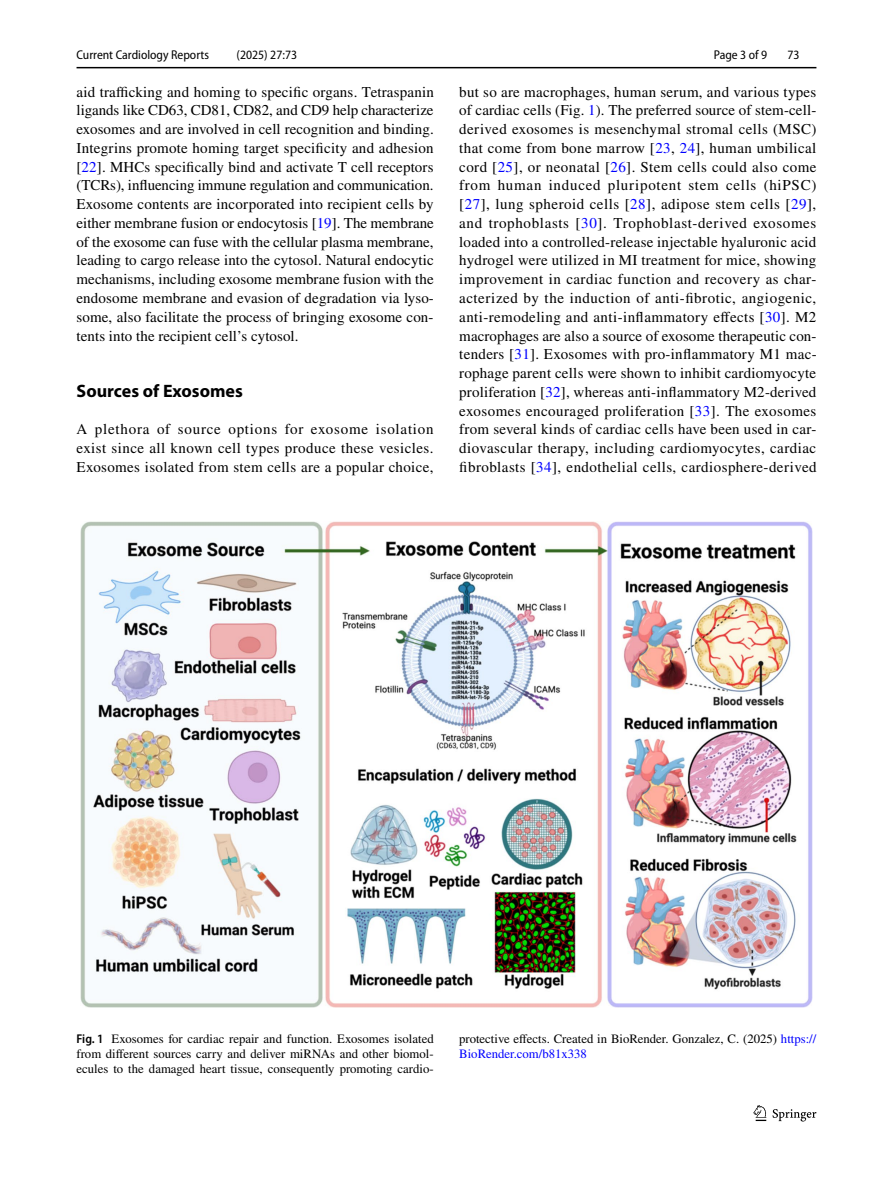
<style>
.page{position:relative;width:893px;height:1187px;background:#fff}
.page>*{position:absolute;margin:0;border:0;box-sizing:border-box;transform-origin:0 0}
.t1{font:700 18px "Myriad Pro";color:#000}
.t2{font:15px/18.8px "STIX";letter-spacing:.02em;color:#000;text-align:justify}
.t3{font:12.75px/15px "STIX";color:#000;text-align:justify}
.t4{font:semi-condensed 12.75px "Myriad Pro";color:#000}
.s1{color:#00f}
.s2{font-family:"Myriad Pro";font-weight:600;font-stretch:semi-condensed}
</style>
<div class="page">
<hr style="left:77px;top:67px;width:739px;height:1px;background:#000">
<svg style="left:753px;top:1105px;width:13px;height:15px"></svg>
<svg style="left:773px;top:1109px;width:43px;height:12px"></svg>
<img style="left:80px;top:521px;width:733px;height:486px">
<p class="t4" style="left:77px;top:48px;width:134px">Current Cardiology Reports</p>
<p class="t4" style="left:237px;top:48px;width:62px">(2025) 27:73</p>
<p class="t4" style="left:714px;top:48px;width:55px">Page 3 of 9</p>
<p class="t4" style="left:787px;top:48px;width:14px">73</p>
<p class="t2" style="left:77px;top:83px;width:359px">aid trafficking and homing to specific organs. Tetraspanin ligands like CD63, CD81, CD82, and CD9 help characterize exosomes and are involved in cell recognition and binding.<br>Integrins promote homing target specificity and adhesion [<span class="s1">22</span>]. MHCs specifically bind and activate T cell receptors (TCRs), influencing immune regulation and communication.<br>Exosome contents are incorporated into recipient cells by either membrane fusion or endocytosis [<span class="s1">19</span>]. The membrane of the exosome can fuse with the cellular plasma membrane, leading to cargo release into the cytosol. Natural endocytic mechanisms, including exosome membrane fusion with the endosome membrane and evasion of degradation via lyso&shy;some, also facilitate the process of bringing exosome con&shy;tents into the recipient cell’s cytosol.</p>
<p class="t2" style="left:459px;top:83px;width:359px">but so are macrophages, human serum, and various types of cardiac cells (Fig. <span class="s1">1</span>). The preferred source of stem-cell&shy;derived exosomes is mesenchymal stromal cells (MSC) that come from bone marrow [<span class="s1">23</span>, <span class="s1">24</span>], human umbilical cord [<span class="s1">25</span>], or neonatal [<span class="s1">26</span>]. Stem cells could also come from human induced pluripotent stem cells (hiPSC) [<span class="s1">27</span>], lung spheroid cells [<span class="s1">28</span>], adipose stem cells [<span class="s1">29</span>], and trophoblasts [<span class="s1">30</span>]. Trophoblast-derived exosomes loaded into a controlled-release injectable hyaluronic acid hydrogel were utilized in MI treatment for mice, showing improvement in cardiac function and recovery as char&shy;acterized by the induction of anti-fibrotic, angiogenic, anti-remodeling and anti-inflammatory effects [<span class="s1">30</span>]. M2 macrophages are also a source of exosome therapeutic con&shy;tenders [<span class="s1">31</span>]. Exosomes with pro-inflammatory M1 mac&shy;rophage parent cells were shown to inhibit cardiomyocyte proliferation [<span class="s1">32</span>], whereas anti-inflammatory M2-derived exosomes encouraged proliferation [<span class="s1">33</span>]. The exosomes from several kinds of cardiac cells have been used in car&shy;diovascular therapy, including cardiomyocytes, cardiac fibroblasts [<span class="s1">34</span>], endothelial cells, cardiosphere-derived</p>
<p class="t1" style="left:77px;top:379px;width:168px">Sources of Exosomes</p>
<p class="t2" style="left:77px;top:421px;width:359px">A plethora of source options for exosome isolation exist since all known cell types produce these vesicles.<br>Exosomes isolated from stem cells are a popular choice,</p>
<p class="t3" style="left:77px;top:1032px;width:359px"><span class="s2">Fig. 1</span> Exosomes for cardiac repair and function. Exosomes isolated from different sources carry and deliver miRNAs and other biomol&shy;ecules to the damaged heart tissue, consequently promoting cardio-</p>
<p class="t3" style="left:459px;top:1031px;width:359px">protective effects. Created in BioRender. Gonzalez, C. (2025) <span class="s1">https://<br>BioRender.com/b81x338</span></p>
</div>
